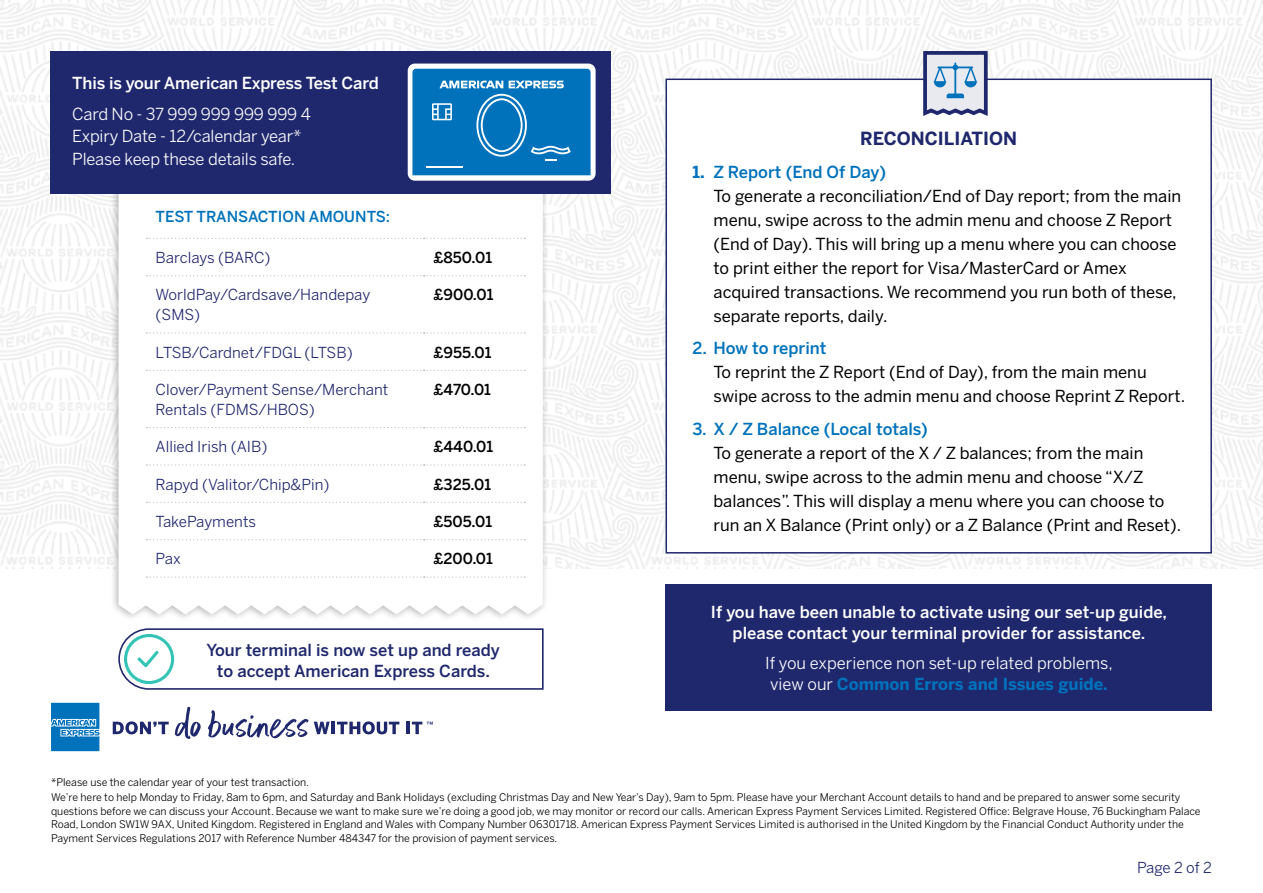
<style>
.page{position:relative;width:1263px;height:893px;background:#fff}
.page>*{position:absolute;margin:0;border:0;box-sizing:border-box;transform-origin:0 0}
.t1{font:700 18px "Benton Sans";color:#20286d}
.t2{font:16.5px/24px "Benton Sans";color:#000}
.t3{font:16.5px/22.5px "Benton Sans";letter-spacing:-.01em;color:#fff}
.t4{font:500 16.5px/21px "Benton Sans";color:#fff;text-align:center}
.t5{font:500 16.5px/21px "Benton Sans";color:#20286d;text-align:center}
.t6{font:500 16.5px "Benton Sans";color:#0072bb}
.t7{font:15px/19.8px "Benton Sans";color:#20286d}
.t8{font:500 15px "Benton Sans";color:#000}
.t9{font:500 15px "Benton Sans";color:#0072bb}
.t10{font:10.5px/13.5px "Benton Sans";color:#000}
.s1{font-weight:700;color:#0072bb}
.s2{font-weight:500;color:#0072bb}
</style>
<div class="page">
<img style="left:0;top:0;width:1263px;height:569px">
<div style="left:109px;top:156px;width:440px;height:467px;background:#000;opacity:.3"></div>
<svg style="left:118px;top:193px;width:425px;height:421px"></svg>
<svg style="left:118px;top:628px;width:426px;height:62px"></svg>
<div style="left:50px;top:51px;width:560px;height:142px;background:#20286d"></div>
<div style="left:666px;top:79px;width:545px;height:474px;background:#fff"></div>
<div style="left:665px;top:79px;width:547px;height:475px;border:2px solid #20286d"></div>
<svg style="left:921px;top:49px;width:68px;height:67px;background:#acb8d1"></svg>
<svg style="left:408px;top:64px;width:188px;height:117px;background:#eef2f7"></svg>
<svg style="left:412px;top:69px;width:179px;height:106px;background:#167ec1"></svg>
<svg style="left:113px;top:721px;width:56px;height:13px"></svg>
<svg style="left:314px;top:721px;width:85px;height:13px"></svg>
<hr style="left:406px;top:722px;width:4px;height:12px;background:#20286d">
<svg style="left:175px;top:707px;width:133px;height:32px"></svg>
<svg style="left:412px;top:722px;width:21px;height:12px"></svg>
<svg style="left:51px;top:703px;width:49px;height:48px;background:#2687c5"></svg>
<svg style="left:146px;top:238px;width:379px;height:1px"></svg>
<svg style="left:146px;top:275px;width:379px;height:1px"></svg>
<svg style="left:146px;top:332px;width:379px;height:2px"></svg>
<svg style="left:146px;top:370px;width:379px;height:1px"></svg>
<svg style="left:146px;top:427px;width:379px;height:1px"></svg>
<svg style="left:146px;top:464px;width:379px;height:2px"></svg>
<svg style="left:146px;top:502px;width:379px;height:1px"></svg>
<svg style="left:146px;top:539px;width:379px;height:1px"></svg>
<svg style="left:146px;top:576px;width:379px;height:2px"></svg>
<div style="left:665px;top:584px;width:547px;height:126px;background:#20286d"></div>
<h2 class="t4" style="left:72px;top:71px;width:308px">This is your American Express Test Card</h2>
<h2 class="t3" style="left:72px;top:101px;width:240px">Card No - 37 999 999 999 999 4<br>Expiry Date - 12/calendar year*<br>Please keep these details safe.</h2>
<h3 class="t9" style="left:156px;top:206px;width:236px">TEST TRANSACTION AMOUNTS:</h3>
<h3 class="t7" style="left:156px;top:247px;width:116px">Barclays (BARC)</h3>
<h3 class="t8" style="left:434px;top:247px;width:60px">£850.01</h3>
<h3 class="t7" style="left:156px;top:284px;width:216px">WorldPay/Cardsave/Handepay (SMS)</h3>
<h3 class="t8" style="left:434px;top:284px;width:61px">£900.01</h3>
<h3 class="t7" style="left:156px;top:341px;width:199px">LTSB/Cardnet/FDGL (LTSB)</h3>
<h3 class="t8" style="left:434px;top:341px;width:59px">£955.01</h3>
<h3 class="t7" style="left:156px;top:379px;width:234px">Clover/Payment Sense/Merchant<br>Rentals (FDMS/HBOS)</h3>
<h3 class="t8" style="left:434px;top:379px;width:59px">£470.01</h3>
<h3 class="t7" style="left:156px;top:436px;width:113px">Allied Irish (AIB)</h3>
<h3 class="t8" style="left:434px;top:436px;width:61px">£440.01</h3>
<h3 class="t7" style="left:156px;top:473px;width:175px">Rapyd (Valitor/Chip&amp;Pin)</h3>
<h3 class="t8" style="left:434px;top:473px;width:59px">£325.01</h3>
<h3 class="t7" style="left:156px;top:511px;width:102px">TakePayments</h3>
<h3 class="t8" style="left:434px;top:511px;width:60px">£505.01</h3>
<h3 class="t7" style="left:156px;top:548px;width:27px">Pax</h3>
<h3 class="t8" style="left:434px;top:548px;width:61px">£200.01</h3>
<h2 class="t5" style="left:206px;top:638px;width:295px">Your terminal is now set up and ready to accept American Express Cards.</h2>
<h1 class="t1" style="left:860px;top:125px;width:158px">RECONCILIATION</h1>
<p class="t2" style="left:713px;top:159px;width:469px;text-indent:-21px"><span class="s1">1.</span> <span class="s2">Z Report (End Of Day)<br></span>To generate a reconciliation/End of Day report; from the main menu, swipe across to the admin menu and choose Z Report (End of Day). This will bring up a menu where you can choose to print either the report for Visa/MasterCard or Amex acquired transactions. We recommend you run both of these, separate reports, daily.</p>
<h2 class="t6" style="left:692px;top:336px;width:135px">2. How to reprint</h2>
<h2 class="t2" style="left:713px;top:359px;width:473px">To reprint the Z Report (End of Day), from the main menu swipe across to the admin menu and choose Reprint Z Report.</h2>
<h2 class="t6" style="left:692px;top:417px;width:237px">3. X / Z Balance (Local totals)</h2>
<h2 class="t2" style="left:713px;top:440px;width:469px">To generate a report of the X / Z balances; from the main menu, swipe across to the admin menu and choose “X/Z balances”. This will display a menu where you can choose to run an X Balance (Print only) or a Z Balance (Print and Reset).</h2>
<h2 class="t4" style="left:711px;top:600px;width:458px">If you have been unable to activate using our set-up guide, please contact your terminal provider for assistance.</h2>
<h2 class="t3" style="left:765px;top:651px;width:349px;line-height:21px;text-align:center">If you experience non set-up related problems, view our <span class="s1">Common Errors and Issues guide.</span></h2>
<p class="t10" style="left:51px;top:774px;width:1131px;line-height:15.6px">*Please use the calendar year of your test transaction.<br>We’re here to help Monday to Friday, 8am to 6pm, and Saturday and Bank Holidays (excluding Christmas Day and New Year’s Day), 9am to 5pm. Please have your Merchant Account details to hand and be prepared to answer some security</p>
<p class="t10" style="left:51px;top:804px;width:1151px">questions before we can discuss your Account. Because we want to make sure we’re doing a good job, we may monitor or record our calls. American Express Payment Services Limited. Registered Office: Belgrave House, 76 Buckingham Palace<br>Road, London SW1W 9AX, United Kingdom. Registered in England and Wales with Company Number 06301718. American Express Payment Services Limited is authorised in the United Kingdom by the Financial Conduct Authority under the<br>Payment Services Regulations 2017 with Reference Number 484347 for the provision of payment services.</p>
<h3 class="t7" style="left:1137px;top:857px;width:76px">Page 2 of 2</h3>
</div>
